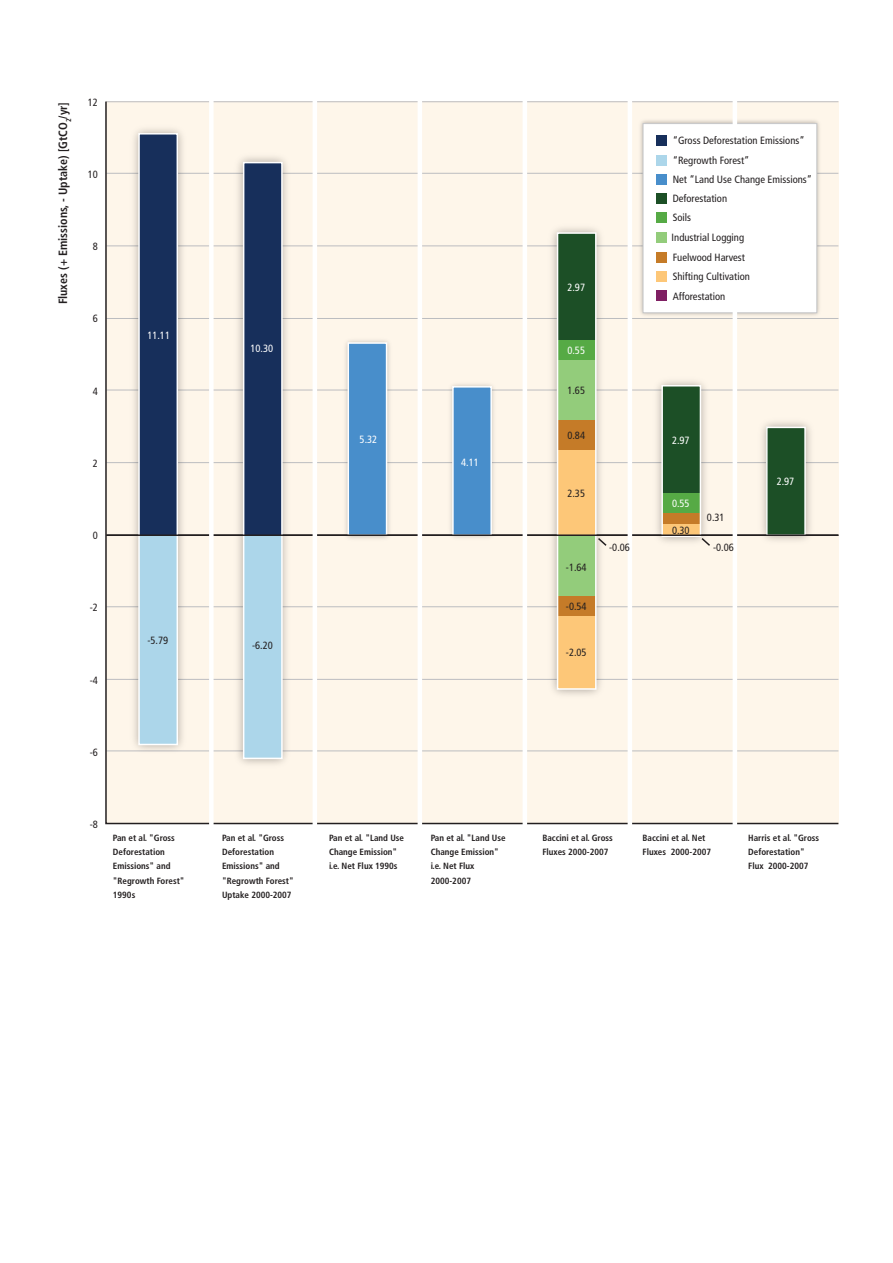
<style>
.page{position:relative;width:893px;height:1263px;background:#fff}
.page>*{position:absolute;margin:0;border:0;box-sizing:border-box;transform-origin:0 0}
.t1{font:700 condensed 12px "Frutiger LT Pro";color:#231f20}
.t2{font:condensed 10.5px/19.4px "Frutiger LT Pro";color:#231f20}
.t3{font:condensed 10.5px "Frutiger LT Pro";color:#fff}
.t4{font:700 condensed 9px/14.2px "Frutiger LT Pro";color:#231f20}
</style>
<div class="page">
<svg style="left:105px;top:101px;width:734px;height:724px;background:#e2e1dc"></svg>
<hr style="left:106px;top:534px;width:732px;height:2px;background:#231f20">
<img style="left:636px;top:117px;width:188px;height:203px">
<div style="left:643px;top:124px;width:174px;height:189px;background:#fff"></div>
<div style="left:643px;top:123px;width:174px;height:190px;border:1px solid #c7c8ca"></div>
<div style="left:656px;top:174px;width:11px;height:11px;background:#488ecb"></div>
<div style="left:656px;top:155px;width:11px;height:10px;background:#acd6ea"></div>
<div style="left:656px;top:135px;width:11px;height:11px;background:#172f5b"></div>
<div style="left:209px;top:99px;width:5px;height:753px;background:#fff"></div>
<hr style="left:313px;top:99px;width:4px;height:753px;background:#fff">
<hr style="left:733px;top:99px;width:4px;height:753px;background:#fff">
<hr style="left:628px;top:99px;width:4px;height:753px;background:#fff">
<hr style="left:523px;top:99px;width:4px;height:753px;background:#fff">
<hr style="left:418px;top:99px;width:4px;height:753px;background:#fff">
<div style="left:656px;top:271px;width:11px;height:11px;background:#fdc778"></div>
<div style="left:656px;top:252px;width:11px;height:10px;background:#c57b28"></div>
<div style="left:656px;top:232px;width:11px;height:11px;background:#93cc7b"></div>
<div style="left:656px;top:291px;width:11px;height:10px;background:#7f1f63"></div>
<div style="left:656px;top:193px;width:11px;height:11px;background:#1c4f26"></div>
<div style="left:656px;top:212px;width:11px;height:11px;background:#56aa45"></div>
<svg style="left:661px;top:384px;width:51px;height:163px;background:#7b936c"></svg>
<svg style="left:556px;top:232px;width:52px;height:458px;background:#b7b883"></svg>
<h1 class="t1" style="left:56px;top:304px;width:204px;rotate:-90deg">Fluxes (+ Emissions, - Uptake) [GtCO<sub>2</sub>/yr]</h1>
<p class="t2" style="left:88px;top:93px;width:12px">12</p>
<p class="t2" style="left:88px;top:165px;width:12px">10</p>
<p class="t2" style="left:93px;top:237px;width:7px">8</p>
<p class="t2" style="left:93px;top:309px;width:7px">6</p>
<p class="t2" style="left:93px;top:381px;width:7px">4</p>
<p class="t2" style="left:93px;top:454px;width:7px">2</p>
<p class="t2" style="left:93px;top:526px;width:7px">0</p>
<p class="t2" style="left:90px;top:598px;width:10px">-2</p>
<p class="t2" style="left:90px;top:670px;width:10px">-4</p>
<p class="t3" style="left:147px;top:329px;width:24px">11.11</p>
<p class="t2" style="left:147px;top:631px;width:22px">-5.79</p>
<p class="t3" style="left:250px;top:342px;width:24px">10.30</p>
<p class="t2" style="left:252px;top:635px;width:22px">-6.20</p>
<p class="t3" style="left:360px;top:433px;width:19px">5.32</p>
<p class="t3" style="left:461px;top:456px;width:19px">4.11</p>
<p class="t3" style="left:567px;top:281px;width:19px">2.97</p>
<p class="t3" style="left:567px;top:345px;width:19px">0.55</p>
<p class="t2" style="left:567px;top:381px;width:19px">1.65</p>
<p class="t2" style="left:567px;top:426px;width:19px">0.84</p>
<p class="t2" style="left:567px;top:483px;width:19px">2.35</p>
<p class="t2" style="left:566px;top:557px;width:22px">-1.64</p>
<p class="t2" style="left:566px;top:596px;width:22px">-0.54</p>
<p class="t2" style="left:566px;top:643px;width:22px">-2.05</p>
<p class="t2" style="left:673px;top:131px;width:141px">“Gross Deforestation Emissions” “Regrowth Forest”<br>Net “Land Use Change Emissions”</p>
<p class="t2" style="left:673px;top:189px;width:56px">Deforestation<br>Soils</p>
<p class="t2" style="left:672px;top:228px;width:74px">Industrial Logging</p>
<p class="t2" style="left:673px;top:247px;width:74px">Fuelwood Harvest</p>
<p class="t2" style="left:673px;top:267px;width:79px">Shifting Cultivation</p>
<p class="t2" style="left:673px;top:286px;width:54px">Afforestation</p>
<p class="t3" style="left:672px;top:434px;width:19px">2.97</p>
<p class="t3" style="left:672px;top:497px;width:19px">0.55</p>
<p class="t2" style="left:672px;top:520px;width:19px">0.30</p>
<p class="t2" style="left:707px;top:508px;width:19px">0.31</p>
<p class="t2" style="left:609px;top:537px;width:22px">-0.06</p>
<p class="t2" style="left:713px;top:538px;width:22px">-0.06</p>
<p class="t3" style="left:777px;top:476px;width:19px">2.97</p>
<p class="t2" style="left:90px;top:742px;width:10px">-6</p>
<p class="t2" style="left:90px;top:815px;width:10px">-8</p>
<p class="t4" style="left:113px;top:831px;width:73px">Pan et al. "Gross<br>Deforestation<br>Emissions" and "Regrowth Forest"<br>1990s</p>
<p class="t4" style="left:222px;top:831px;width:73px">Pan et al. "Gross<br>Deforestation<br>Emissions" and "Regrowth Forest"<br>Uptake 2000-2007</p>
<p class="t4" style="left:329px;top:831px;width:76px">Pan et al. "Land Use<br>Change Emission" i.e. Net Flux 1990s</p>
<p class="t4" style="left:431px;top:831px;width:76px">Pan et al. "Land Use<br>Change Emission" i.e. Net Flux<br>2000-2007</p>
<p class="t4" style="left:542px;top:831px;width:72px">Baccini et al. Gross<br>Fluxes 2000-2007</p>
<p class="t4" style="left:643px;top:831px;width:70px">Baccini et al. Net<br>Fluxes 2000-2007</p>
<p class="t4" style="left:748px;top:831px;width:72px">Harris et al. "Gross<br>Deforestation"<br>Flux 2000-2007</p>
</div>
